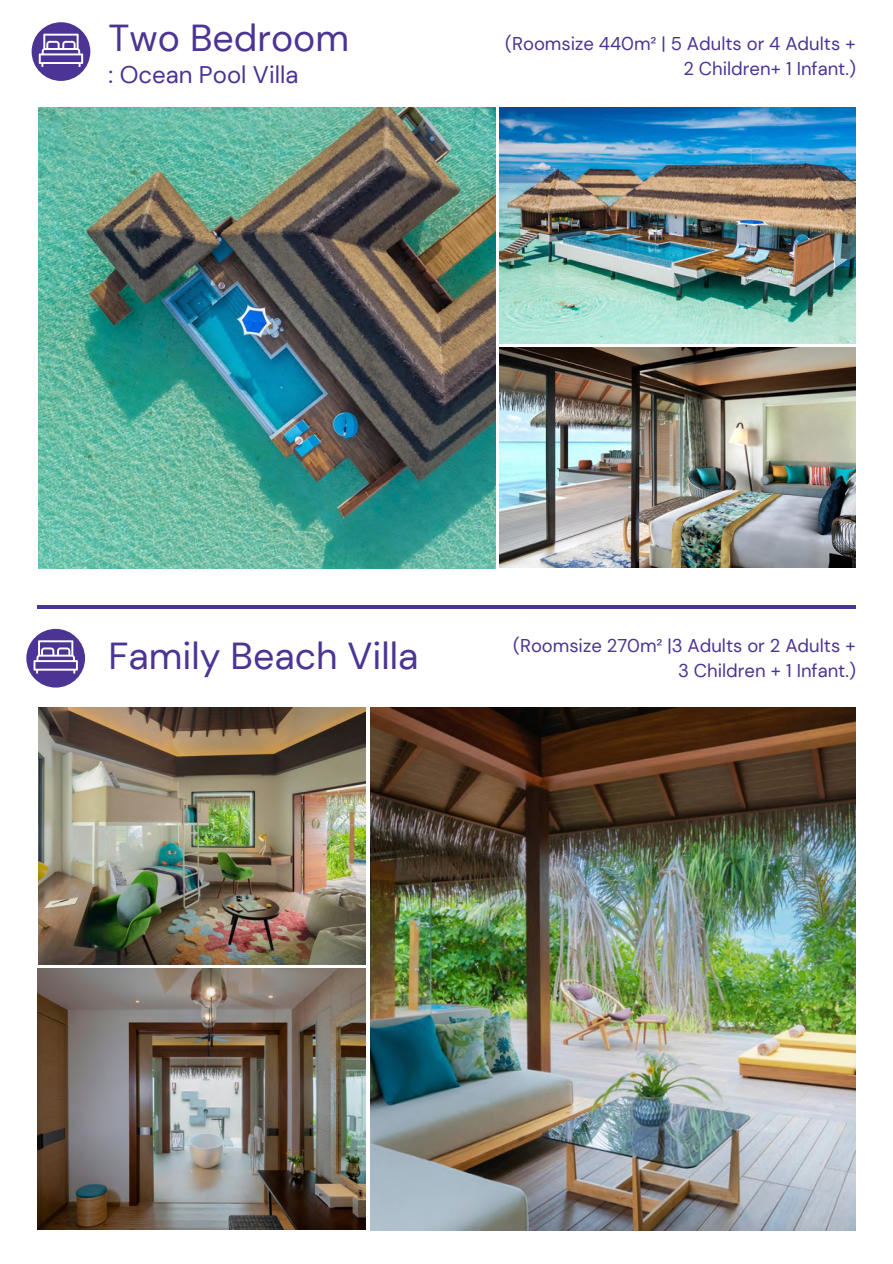
<style>
.page{position:relative;width:893px;height:1264px;background:#fff}
.page>*{position:absolute;margin:0;border:0;box-sizing:border-box;transform-origin:0 0}
.t1{font:37.5px "DM Sans";color:#4c3494}
.t2{font:24px "DM Sans";color:#4c3494}
.t3{font:18.45px "DM Sans";color:#4c3494}
</style>
<div class="page">
<img style="left:39px;top:108px;width:456px;height:460px">
<hr style="left:38px;top:605px;width:817px;height:4px;background:#4c3494">
<img style="left:370px;top:707px;width:485px;height:522px">
<img style="left:500px;top:347px;width:355px;height:221px">
<img style="left:500px;top:108px;width:355px;height:235px">
<svg style="left:26px;top:629px;width:59px;height:58px"></svg>
<img style="left:39px;top:707px;width:326px;height:257px">
<img style="left:38px;top:968px;width:327px;height:261px">
<svg style="left:32px;top:22px;width:58px;height:59px"></svg>
<p class="t1" style="left:108px;top:14px;width:242px">Two Bedroom</p>
<p class="t2" style="left:108px;top:59px;width:191px">: Ocean Pool Villa</p>
<h1 class="t3" style="left:505px;top:32px;width:352px">(Roomsize 440m² | 5 Adults or 4 Adults +</h1>
<h1 class="t3" style="left:683px;top:57px;width:174px">2 Children+ 1 Infant.)</h1>
<p class="t1" style="left:108px;top:632px;width:311px">Family Beach Villa</p>
<p class="t3" style="left:513px;top:633px;width:344px">(Roomsize 270m² |3 Adults or 2 Adults +</p>
<p class="t3" style="left:678px;top:658px;width:179px">3 Children + 1 Infant.)</p>
</div>
